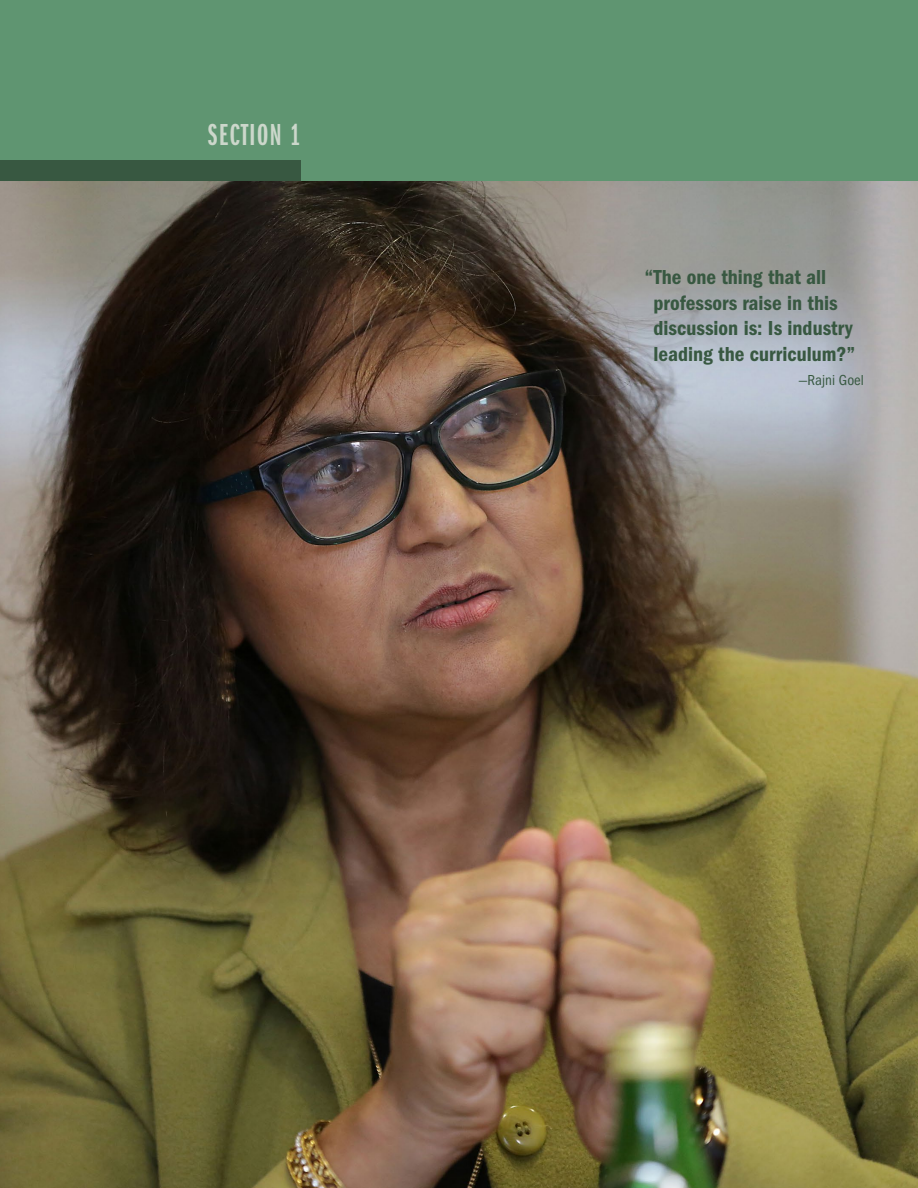
<style>
.page{position:relative;width:918px;height:1188px;background:#fff}
.page>*{position:absolute;margin:0;border:0;box-sizing:border-box;transform-origin:0 0}
.Section_Headers{font:31.5px "ITC Franklin Gothic Std Dm X Cp";letter-spacing:.05em;color:#ccd7cb}
.t1{font:21px/25.5px "ITC Franklin Gothic Std Dm Cd";color:#385841}
.t2{font:condensed 15px "ITC Franklin Gothic Std";color:#385841}
</style>
<div class="page">
<div style="left:0;top:0;width:918px;height:185px;background:#5f9571"></div>
<div style="left:0;top:160px;width:300px;height:25px;background:#385841"></div>
<img style="left:0;top:181px;width:918px;height:1007px">
<p class="Section_Headers" style="left:208px;top:118px;width:94px">SECTION 1</p>
<p class="t1" style="left:654px;top:265px;width:203px;text-indent:-9px">“The one thing that all professors raise in this discussion is: Is industry leading the curriculum?”</p>
<p class="t2" style="left:798px;top:372px;width:67px">—Rajni Goel</p>
</div>
